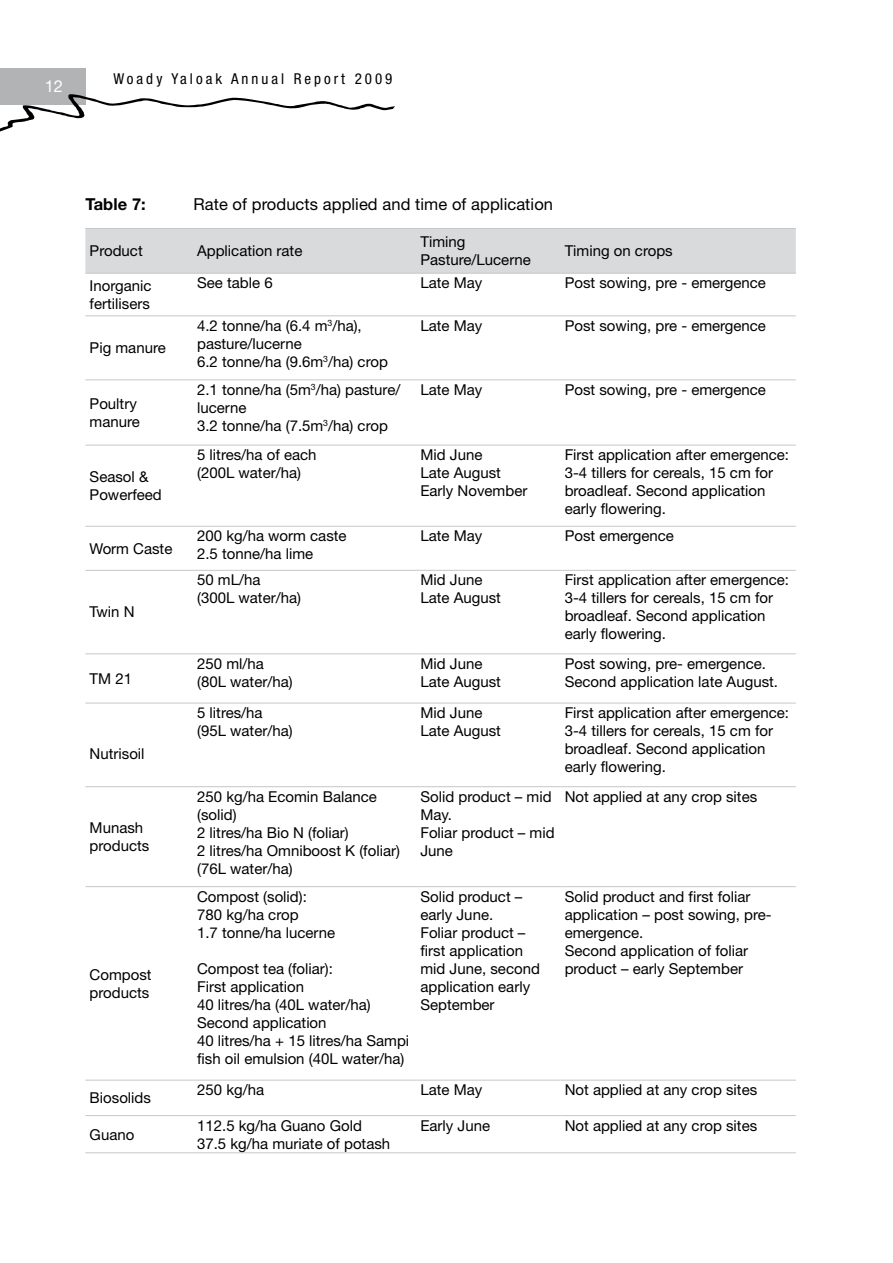
<style>
.page{position:relative;width:893px;height:1263px;background:#fff}
.page>*{position:absolute;margin:0;border:0;box-sizing:border-box;transform-origin:0 0}
.t1{font:16.5px "Helvetica Neue LT Std";letter-spacing:.005em;color:#000}
.t2{font:700 16.5px "Helvetica Neue LT Std";letter-spacing:.005em;color:#000}
.t3{font:16.5px "Helvetica Neue LT Std";color:#fff}
.t4{font:15px/18px "Helvetica Neue LT Std";color:#000}
.t5{font:condensed 15px "Helvetica Neue LT Std";letter-spacing:.2em;color:#000}
</style>
<div class="page">
<div style="left:0;top:68px;width:85px;height:36px;background:#b1b3b4"></div>
<svg style="left:0;top:94px;width:395px;height:38px"></svg>
<div style="left:85px;top:229px;width:711px;height:44px;background:#d9dadb"></div>
<hr style="left:85px;top:228px;width:108px;height:1px;background:#c6c7c8">
<hr style="left:193px;top:228px;width:223px;height:1px;background:#c6c7c8">
<hr style="left:416px;top:228px;width:144px;height:1px;background:#c6c7c8">
<hr style="left:560px;top:228px;width:236px;height:1px;background:#c6c7c8">
<hr style="left:85px;top:273px;width:108px;height:1px;background:#c6c7c8">
<hr style="left:193px;top:273px;width:223px;height:1px;background:#c6c7c8">
<hr style="left:416px;top:273px;width:144px;height:1px;background:#c6c7c8">
<hr style="left:560px;top:273px;width:236px;height:1px;background:#c6c7c8">
<hr style="left:85px;top:316px;width:108px;height:1px;background:#c6c7c8">
<hr style="left:193px;top:316px;width:223px;height:1px;background:#c6c7c8">
<hr style="left:416px;top:316px;width:144px;height:1px;background:#c6c7c8">
<hr style="left:560px;top:316px;width:236px;height:1px;background:#c6c7c8">
<hr style="left:85px;top:380px;width:108px;height:1px;background:#c6c7c8">
<hr style="left:193px;top:380px;width:223px;height:1px;background:#c6c7c8">
<hr style="left:416px;top:380px;width:144px;height:1px;background:#c6c7c8">
<hr style="left:560px;top:380px;width:236px;height:1px;background:#c6c7c8">
<hr style="left:85px;top:445px;width:108px;height:1px;background:#c6c7c8">
<hr style="left:193px;top:445px;width:223px;height:1px;background:#c6c7c8">
<hr style="left:416px;top:445px;width:144px;height:1px;background:#c6c7c8">
<hr style="left:560px;top:445px;width:236px;height:1px;background:#c6c7c8">
<hr style="left:85px;top:526px;width:108px;height:1px;background:#c6c7c8">
<hr style="left:193px;top:526px;width:223px;height:1px;background:#c6c7c8">
<hr style="left:416px;top:526px;width:144px;height:1px;background:#c6c7c8">
<hr style="left:560px;top:526px;width:236px;height:1px;background:#c6c7c8">
<hr style="left:85px;top:570px;width:108px;height:1px;background:#c6c7c8">
<hr style="left:193px;top:570px;width:223px;height:1px;background:#c6c7c8">
<hr style="left:416px;top:570px;width:144px;height:1px;background:#c6c7c8">
<hr style="left:560px;top:570px;width:236px;height:1px;background:#c6c7c8">
<hr style="left:85px;top:653px;width:108px;height:1px;background:#c6c7c8">
<hr style="left:193px;top:653px;width:223px;height:1px;background:#c6c7c8">
<hr style="left:416px;top:653px;width:144px;height:1px;background:#c6c7c8">
<hr style="left:560px;top:653px;width:236px;height:1px;background:#c6c7c8">
<hr style="left:85px;top:703px;width:108px;height:1px;background:#c6c7c8">
<hr style="left:193px;top:703px;width:223px;height:1px;background:#c6c7c8">
<hr style="left:416px;top:703px;width:144px;height:1px;background:#c6c7c8">
<hr style="left:560px;top:703px;width:236px;height:1px;background:#c6c7c8">
<hr style="left:85px;top:786px;width:108px;height:1px;background:#c6c7c8">
<hr style="left:193px;top:786px;width:223px;height:1px;background:#c6c7c8">
<hr style="left:416px;top:786px;width:144px;height:1px;background:#c6c7c8">
<hr style="left:560px;top:786px;width:236px;height:1px;background:#c6c7c8">
<hr style="left:85px;top:886px;width:108px;height:1px;background:#c6c7c8">
<hr style="left:193px;top:886px;width:223px;height:1px;background:#c6c7c8">
<hr style="left:416px;top:886px;width:144px;height:1px;background:#c6c7c8">
<hr style="left:560px;top:886px;width:236px;height:1px;background:#c6c7c8">
<hr style="left:85px;top:1080px;width:108px;height:1px;background:#c6c7c8">
<hr style="left:193px;top:1080px;width:223px;height:1px;background:#c6c7c8">
<hr style="left:416px;top:1080px;width:144px;height:1px;background:#c6c7c8">
<hr style="left:560px;top:1080px;width:236px;height:1px;background:#c6c7c8">
<hr style="left:85px;top:1115px;width:108px;height:1px;background:#c6c7c8">
<hr style="left:193px;top:1115px;width:223px;height:1px;background:#c6c7c8">
<hr style="left:416px;top:1115px;width:144px;height:1px;background:#c6c7c8">
<hr style="left:560px;top:1115px;width:236px;height:1px;background:#c6c7c8">
<hr style="left:85px;top:1152px;width:108px;height:1px;background:#c6c7c8">
<hr style="left:193px;top:1152px;width:223px;height:1px;background:#c6c7c8">
<hr style="left:416px;top:1152px;width:144px;height:1px;background:#c6c7c8">
<hr style="left:560px;top:1152px;width:236px;height:1px;background:#c6c7c8">
<p class="t3" style="left:45px;top:76px;width:20px">12</p>
<p class="t5" style="left:113px;top:70px;width:281px">Woady Yaloak Annual Report 2009</p>
<p class="t2" style="left:85px;top:193px;width:62px">Table 7:</p>
<p class="t1" style="left:193px;top:194px;width:361px">Rate of products applied and time of application</p>
<p class="t4" style="left:90px;top:242px;width:55px">Product</p>
<p class="t4" style="left:197px;top:242px;width:107px">Application rate</p>
<p class="t4" style="left:420px;top:233px;width:112px">Timing<br>Pasture/Lucerne</p>
<p class="t4" style="left:565px;top:242px;width:110px">Timing on crops</p>
<p class="t4" style="left:90px;top:276px;width:63px">Inorganic fertilisers</p>
<p class="t4" style="left:197px;top:274px;width:77px">See table 6</p>
<p class="t4" style="left:420px;top:274px;width:63px">Late May</p>
<p class="t4" style="left:565px;top:274px;width:203px">Post sowing, pre - emergence</p>
<p class="t4" style="left:90px;top:339px;width:78px">Pig manure</p>
<p class="t4" style="left:197px;top:316px;width:192px">4.2 tonne/ha (6.4 m<sup>3</sup>/ha), pasture/lucerne<br>6.2 tonne/ha (9.6m<sup>3</sup>/ha) crop</p>
<p class="t4" style="left:420px;top:316px;width:63px">Late May</p>
<p class="t4" style="left:565px;top:316px;width:203px">Post sowing, pre - emergence</p>
<p class="t4" style="left:90px;top:394px;width:52px">Poultry manure</p>
<p class="t4" style="left:90px;top:467px;width:74px">Seasol &amp;<br>Powerfeed</p>
<p class="t4" style="left:90px;top:539px;width:84px">Worm Caste</p>
<p class="t4" style="left:90px;top:603px;width:46px">Twin N</p>
<p class="t4" style="left:90px;top:669px;width:44px">TM 21</p>
<p class="t4" style="left:90px;top:745px;width:56px">Nutrisoil</p>
<p class="t4" style="left:90px;top:818px;width:61px">Munash products</p>
<p class="t4" style="left:90px;top:965px;width:63px">Compost products</p>
<p class="t4" style="left:197px;top:380px;width:205px">2.1 tonne/ha (5m<sup>3</sup>/ha) pasture/ lucerne<br>3.2 tonne/ha (7.5m<sup>3</sup>/ha) crop</p>
<p class="t4" style="left:420px;top:380px;width:63px">Late May</p>
<p class="t4" style="left:565px;top:380px;width:203px">Post sowing, pre - emergence</p>
<p class="t4" style="left:197px;top:445px;width:121px">5 litres/ha of each (200L water/ha)</p>
<p class="t4" style="left:420px;top:445px;width:108px">Mid June<br>Late August<br>Early November</p>
<p class="t4" style="left:565px;top:445px;width:226px">First application after emergence:<br>3-4 tillers for cereals, 15 cm for broadleaf. Second application early flowering.</p>
<p class="t4" style="left:197px;top:527px;width:151px">200 kg/ha worm caste<br>2.5 tonne/ha lime</p>
<p class="t4" style="left:420px;top:527px;width:63px">Late May</p>
<p class="t4" style="left:565px;top:527px;width:111px">Post emergence</p>
<p class="t4" style="left:197px;top:571px;width:105px">50 mL/ha (300L water/ha)</p>
<p class="t4" style="left:420px;top:571px;width:82px">Mid June<br>Late August</p>
<p class="t4" style="left:565px;top:571px;width:226px">First application after emergence:<br>3-4 tillers for cereals, 15 cm for broadleaf. Second application early flowering.</p>
<p class="t4" style="left:197px;top:654px;width:97px">250 ml/ha (80L water/ha)</p>
<p class="t4" style="left:420px;top:654px;width:82px">Mid June<br>Late August</p>
<p class="t4" style="left:565px;top:654px;width:215px">Post sowing, pre- emergence.<br>Second application late August.</p>
<p class="t4" style="left:197px;top:703px;width:97px">5 litres/ha (95L water/ha)</p>
<p class="t4" style="left:420px;top:703px;width:82px">Mid June<br>Late August</p>
<p class="t4" style="left:565px;top:703px;width:226px">First application after emergence:<br>3-4 tillers for cereals, 15 cm for broadleaf. Second application early flowering.</p>
<p class="t4" style="left:197px;top:787px;width:204px">250 kg/ha Ecomin Balance (solid)<br>2 litres/ha Bio N (foliar)<br>2 litres/ha Omniboost K (foliar) (76L water/ha)</p>
<p class="t4" style="left:420px;top:787px;width:136px">Solid product – mid<br>May.<br>Foliar product – mid<br>June</p>
<p class="t4" style="left:565px;top:787px;width:194px">Not applied at any crop sites</p>
<p class="t4" style="left:197px;top:887px;width:140px">Compost (solid):<br>780 kg/ha crop<br>1.7 tonne/ha lucerne</p>
<p class="t4" style="left:197px;top:959px;width:214px">Compost tea (foliar):<br>First application<br>40 litres/ha (40L water/ha)<br>Second application<br>40 litres/ha + 15 litres/ha Sampi fish oil emulsion (40L water/ha)</p>
<p class="t4" style="left:420px;top:887px;width:121px">Solid product – early June.<br>Foliar product – first application mid June, second application early<br>September</p>
<p class="t4" style="left:565px;top:887px;width:208px">Solid product and first foliar application – post sowing, pre&shy;emergence.<br>Second application of foliar product – early September</p>
<p class="t4" style="left:90px;top:1089px;width:63px">Biosolids</p>
<p class="t4" style="left:197px;top:1080px;width:68px">250 kg/ha</p>
<p class="t4" style="left:420px;top:1080px;width:63px">Late May</p>
<p class="t4" style="left:565px;top:1080px;width:194px">Not applied at any crop sites</p>
<p class="t4" style="left:90px;top:1125px;width:46px">Guano</p>
<p class="t4" style="left:197px;top:1116px;width:195px">112.5 kg/ha Guano Gold<br>37.5 kg/ha muriate of potash</p>
<p class="t4" style="left:420px;top:1116px;width:71px">Early June</p>
<p class="t4" style="left:565px;top:1116px;width:194px">Not applied at any crop sites</p>
</div>
